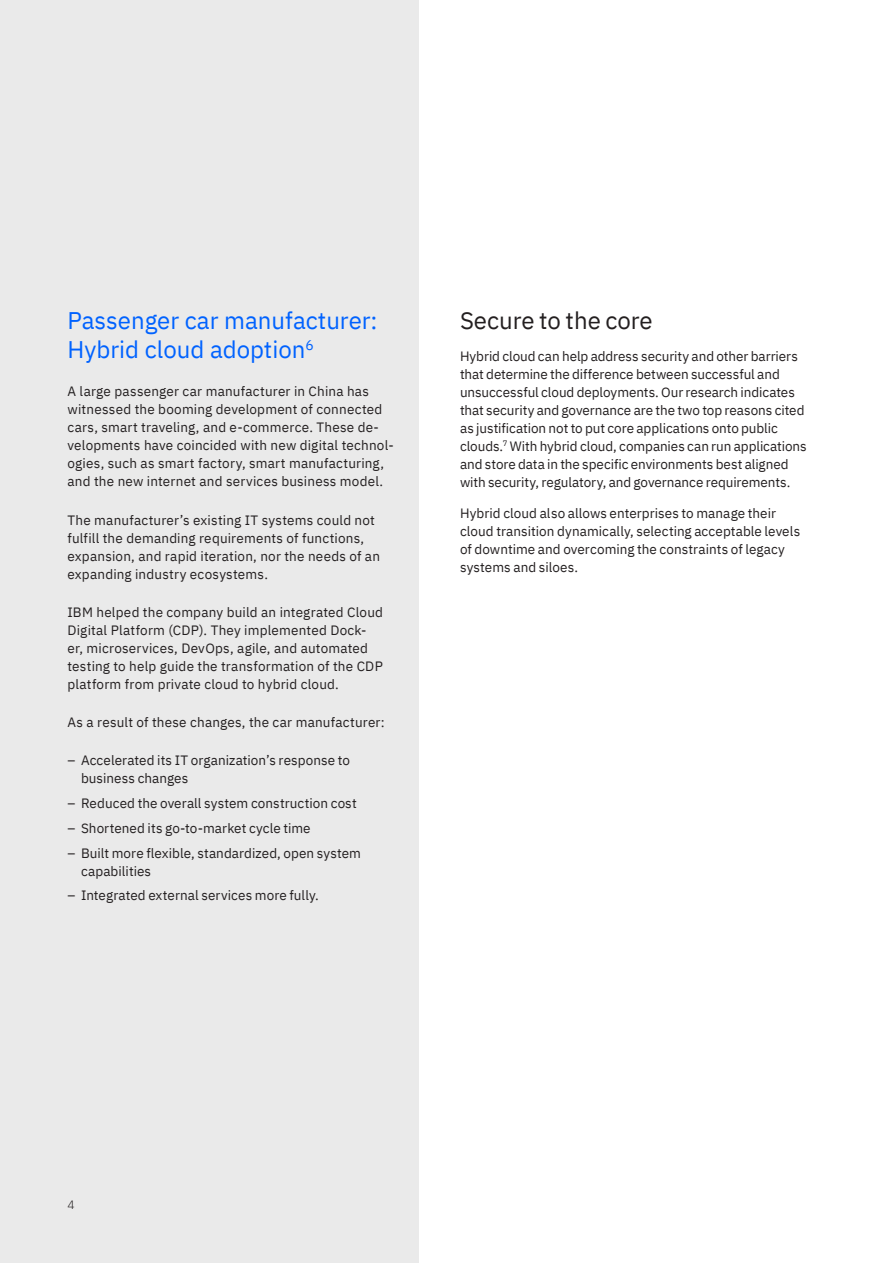
<style>
.page{position:relative;width:893px;height:1263px;background:#fff}
.page>*{position:absolute;margin:0;border:0;box-sizing:border-box;transform-origin:0 0}
.t1{font:24px/28.8px "IBM Plex Sans";color:#0062ff}
.t2{font:24px "IBM Plex Sans";color:#231f20}
.t3{font:13.5px/18px "IBM Plex Sans";letter-spacing:.005em;color:#231f20}
.t4{font:300 12px "IBM Plex Sans";color:#231f20}
</style>
<div class="page">
<div style="left:0;top:0;width:419px;height:1263px;background:#eaeaea"></div>
<h1 class="t1" style="left:68px;top:304px;width:312px">Passenger car manufacturer:<br>Hybrid cloud adoption<sup>6</sup></h1>
<p class="t3" style="left:68px;top:381px;width:328px">A large passenger car manufacturer in China has witnessed the booming development of connected cars, smart traveling, and e-commerce. These de&shy;velopments have coincided with new digital technol&shy;ogies, such as smart factory, smart manufacturing, and the new internet and services business model.</p>
<p class="t3" style="left:68px;top:510px;width:314px">The manufacturer’s existing IT systems could not fulfill the demanding requirements of functions, expansion, and rapid iteration, nor the needs of an expanding industry ecosystems.</p>
<p class="t3" style="left:68px;top:602px;width:317px">IBM helped the company build an integrated Cloud Digital Platform (CDP). They implemented Dock&shy;er, microservices, DevOps, agile, and automated testing to help guide the transformation of the CDP platform from private cloud to hybrid cloud.</p>
<p class="t3" style="left:68px;top:712px;width:319px">As a result of these changes, the car manufacturer:</p>
<p class="t3" style="left:81px;top:750px;width:270px;text-indent:-14px">– Accelerated its IT organization’s response to business changes</p>
<p class="t3" style="left:68px;top:793px;width:291px">– Reduced the overall system construction cost</p>
<p class="t3" style="left:68px;top:818px;width:245px">– Shortened its go-to-market cycle time</p>
<p class="t3" style="left:81px;top:843px;width:282px;text-indent:-14px">– Built more flexible, standardized, open system capabilities</p>
<p class="t3" style="left:68px;top:885px;width:253px">– Integrated external services more fully.</p>
<h1 class="t2" style="left:460px;top:302px;width:194px">Secure to the core</h1>
<p class="t3" style="left:460px;top:346px;width:348px">Hybrid cloud can help address security and other barriers that determine the difference between successful and unsuccessful cloud deployments. Our research indicates that security and governance are the two top reasons cited as justification not to put core applications onto public clouds.<sup>7</sup> With hybrid cloud, companies can run applications and store data in the specific environments best aligned with security, regulatory, and governance requirements.</p>
<p class="t3" style="left:460px;top:503px;width:342px">Hybrid cloud also allows enterprises to manage their cloud transition dynamically, selecting acceptable levels of downtime and overcoming the constraints of legacy systems and siloes.</p>
<p class="t4" style="left:68px;top:1196px;width:9px">4</p>
</div>
